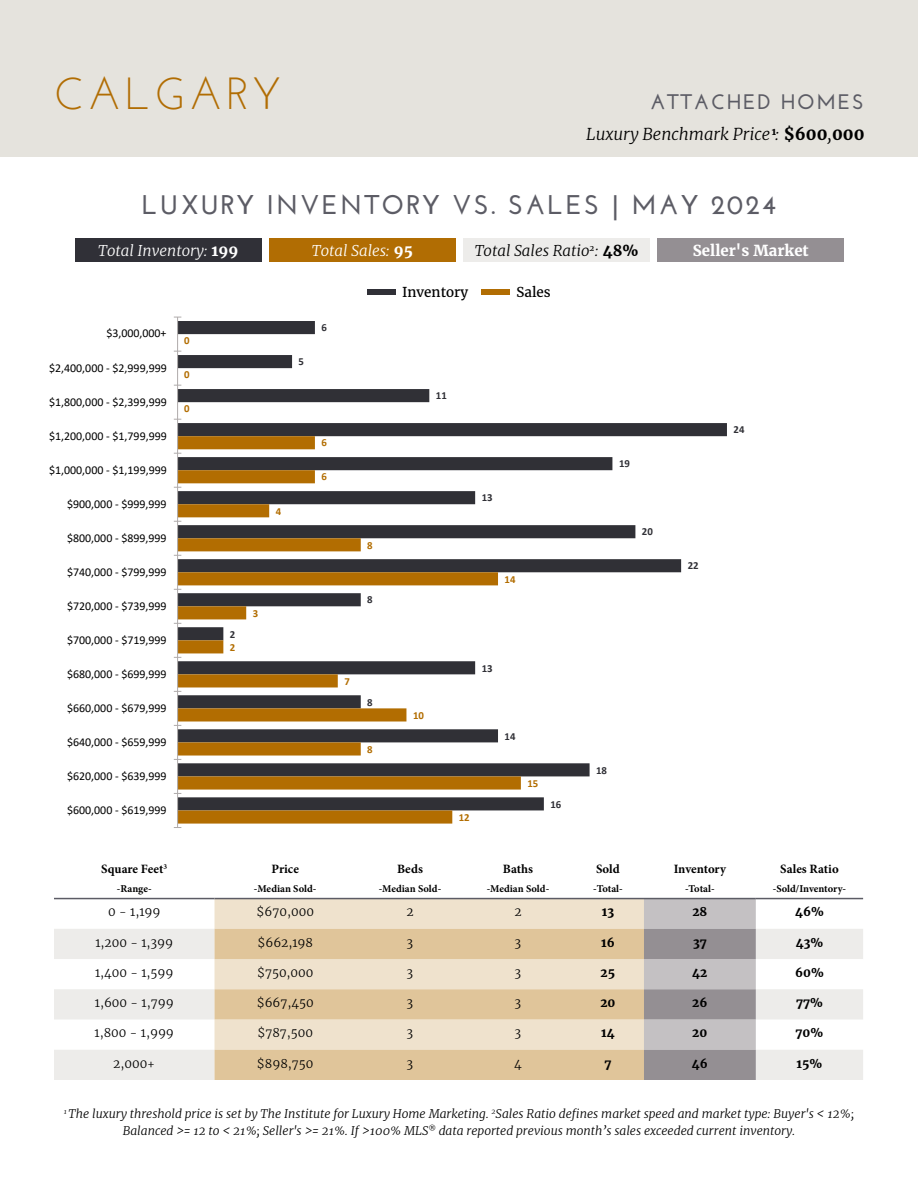
<style>
.page{position:relative;width:918px;height:1188px;background:#fff}
.page>*{position:absolute;margin:0;border:0;box-sizing:border-box;transform-origin:0 0}
.t1{font:45px "Josefin Sans";letter-spacing:.08em;color:#b16d03}
.t2{font:700 27px "Josefin Sans";letter-spacing:.08em;color:#5c5c65}
.t3{font:700 21px "Josefin Sans";letter-spacing:.08em;color:#5c5c65}
.t4{font:italic 300 16.5px "Merriweather";color:#000}
.t5{font:italic 300 15px "Merriweather";color:#fff}
.t6{font:italic 300 15px "Merriweather";color:#000}
.t7{font:700 15px "Merriweather";color:#fff}
.t8{font:13.5px "Merriweather";color:#000}
.t9{font:700 12.75px "Minion Pro";color:#000}
.t10{font:12px "Calibri";color:#000}
.t11{font:italic 300 12px/16.5px "Merriweather";color:#000;text-align:center}
.t12{font:300 12px "Merriweather";color:#000}
.t13{font:700 12px "Merriweather";color:#000}
.t14{font:700 10.8px "Calibri";color:#303036}
.t15{font:700 10.8px "Calibri";color:#b26d01}
.t16{font:700 10.5px "Minion Pro";color:#000}
.s1{font-weight:700;font-style:normal}
</style>
<div class="page">
<div style="left:0;top:0;width:918px;height:158px;background:#e5e3dd"></div>
<div style="left:215px;top:899px;width:429px;height:30px;background:#efe2cd"></div>
<svg style="left:54px;top:929px;width:809px;height:151px;fill:#edecea"></svg>
<svg style="left:215px;top:929px;width:429px;height:151px;background:#e6d0ae"></svg>
<svg style="left:644px;top:899px;width:112px;height:181px;background:#aca8ab"></svg>
<hr style="left:54px;top:898px;width:161px;height:1px;background:#5c5c65">
<hr style="left:215px;top:898px;width:141px;height:1px;background:#5c5c65">
<hr style="left:356px;top:898px;width:108px;height:1px;background:#5c5c65">
<hr style="left:464px;top:898px;width:108px;height:1px;background:#5c5c65">
<hr style="left:572px;top:898px;width:72px;height:1px;background:#5c5c65">
<hr style="left:644px;top:898px;width:112px;height:1px;background:#5c5c65">
<hr style="left:756px;top:898px;width:107px;height:1px;background:#5c5c65">
<svg style="left:178px;top:321px;width:549px;height:489px"></svg>
<svg style="left:178px;top:436px;width:343px;height:388px"></svg>
<hr style="left:177px;top:317px;width:1px;height:511px;background:#afabab">
<div style="left:367px;top:289px;width:29px;height:5px;background:#303037"></div>
<div style="left:482px;top:289px;width:28px;height:5px;background:#b16d03"></div>
<div style="left:657px;top:238px;width:187px;height:24px;background:#948f93"></div>
<div style="left:75px;top:238px;width:187px;height:24px;background:#303037"></div>
<div style="left:269px;top:238px;width:187px;height:24px;background:#b16d03"></div>
<div style="left:463px;top:238px;width:187px;height:24px;background:#edecea"></div>
<h1 class="t1" style="left:54px;top:65px;width:229px">CALGARY</h1>
<h3 class="t3" style="left:650px;top:89px;width:215px">ATTACHED HOMES</h3>
<h3 class="t4" style="left:586px;top:122px;width:280px">Luxury Benchmark Price <sup>1</sup>: <span class="s1">$600</span>,<span class="s1">000</span></h3>
<h2 class="t2" style="left:142px;top:188px;width:636px">LUXURY INVENTORY VS. SALES | MAY 2024</h2>
<p class="t5" style="left:98px;top:240px;width:142px">Total Inventory: <span class="s1">199</span></p>
<p class="t5" style="left:312px;top:240px;width:102px">Total Sales: <span class="s1">95</span></p>
<p class="t6" style="left:475px;top:240px;width:165px">Total Sales Ratio<sup>2</sup> : <span class="s1">48%</span></p>
<p class="t7" style="left:693px;top:241px;width:117px">Seller's Market</p>
<p class="t10" style="left:106px;top:325px;width:62px">$3,000,000+</p>
<p class="t10" style="left:49px;top:359px;width:119px">$2,400,000 - $2,999,999</p>
<p class="t10" style="left:49px;top:393px;width:119px">$1,800,000 - $2,399,999</p>
<p class="t10" style="left:49px;top:427px;width:119px">$1,200,000 - $1,799,999</p>
<p class="t10" style="left:49px;top:461px;width:119px">$1,000,000 - $1,199,999</p>
<p class="t10" style="left:67px;top:495px;width:101px">$900,000 - $999,999</p>
<p class="t10" style="left:67px;top:529px;width:101px">$800,000 - $899,999</p>
<p class="t10" style="left:67px;top:563px;width:101px">$740,000 - $799,999</p>
<p class="t10" style="left:67px;top:597px;width:101px">$720,000 - $739,999</p>
<p class="t10" style="left:67px;top:631px;width:101px">$700,000 - $719,999</p>
<p class="t10" style="left:67px;top:666px;width:101px">$680,000 - $699,999</p>
<p class="t10" style="left:67px;top:700px;width:101px">$660,000 - $679,999</p>
<p class="t10" style="left:67px;top:734px;width:101px">$640,000 - $659,999</p>
<p class="t10" style="left:67px;top:768px;width:101px">$620,000 - $639,999</p>
<p class="t10" style="left:67px;top:802px;width:101px">$600,000 - $619,999</p>
<p class="t15" style="left:184px;top:333px;width:7px">0</p>
<p class="t15" style="left:184px;top:367px;width:7px">0</p>
<p class="t15" style="left:184px;top:401px;width:7px">0</p>
<p class="t9" style="left:101px;top:860px;width:67px">Square Feet<sup>3</sup></p>
<p class="t16" style="left:117px;top:882px;width:36px">-Range-</p>
<p class="t14" style="left:230px;top:626px;width:7px">2</p>
<p class="t15" style="left:230px;top:639px;width:7px">2</p>
<p class="t14" style="left:299px;top:354px;width:7px">5</p>
<p class="t14" style="left:321px;top:320px;width:7px">6</p>
<p class="t15" style="left:276px;top:503px;width:7px">4</p>
<p class="t15" style="left:321px;top:435px;width:7px">6</p>
<p class="t15" style="left:321px;top:469px;width:7px">6</p>
<p class="t15" style="left:253px;top:605px;width:7px">3</p>
<p class="t8" style="left:402px;top:284px;width:68px">Inventory</p>
<p class="t8" style="left:516px;top:284px;width:36px">Sales</p>
<p class="t14" style="left:436px;top:388px;width:12px">11</p>
<p class="t15" style="left:367px;top:537px;width:7px">8</p>
<p class="t14" style="left:367px;top:592px;width:7px">8</p>
<p class="t14" style="left:482px;top:490px;width:12px">13</p>
<p class="t15" style="left:505px;top:571px;width:12px">14</p>
<p class="t9" style="left:272px;top:860px;width:29px">Price</p>
<p class="t16" style="left:254px;top:882px;width:64px">-Median Sold-</p>
<p class="t15" style="left:344px;top:673px;width:7px">7</p>
<p class="t14" style="left:367px;top:694px;width:7px">8</p>
<p class="t15" style="left:367px;top:742px;width:7px">8</p>
<p class="t15" style="left:413px;top:708px;width:12px">10</p>
<p class="t9" style="left:397px;top:860px;width:27px">Beds</p>
<p class="t16" style="left:379px;top:882px;width:64px">-Median Sold-</p>
<p class="t14" style="left:482px;top:660px;width:12px">13</p>
<p class="t15" style="left:459px;top:810px;width:12px">12</p>
<p class="t14" style="left:505px;top:728px;width:12px">14</p>
<p class="t15" style="left:528px;top:776px;width:12px">15</p>
<p class="t14" style="left:550px;top:796px;width:12px">16</p>
<p class="t9" style="left:503px;top:860px;width:32px">Baths</p>
<p class="t16" style="left:487px;top:882px;width:64px">-Median Sold-</p>
<p class="t14" style="left:619px;top:456px;width:12px">19</p>
<p class="t14" style="left:642px;top:524px;width:12px">20</p>
<p class="t14" style="left:688px;top:558px;width:12px">22</p>
<p class="t14" style="left:734px;top:422px;width:12px">24</p>
<p class="t14" style="left:596px;top:762px;width:12px">18</p>
<p class="t9" style="left:596px;top:860px;width:25px">Sold</p>
<p class="t16" style="left:593px;top:882px;width:31px">-Total-</p>
<p class="t9" style="left:674px;top:860px;width:54px">Inventory</p>
<p class="t16" style="left:685px;top:882px;width:31px">-Total-</p>
<p class="t9" style="left:780px;top:860px;width:60px">Sales Ratio</p>
<p class="t16" style="left:773px;top:882px;width:75px">-Sold/Inventory-</p>
<p class="t12" style="left:108px;top:905px;width:54px">0 - 1,199</p>
<p class="t12" style="left:257px;top:905px;width:59px">$670,000</p>
<p class="t12" style="left:406px;top:905px;width:9px">2</p>
<p class="t12" style="left:514px;top:905px;width:9px">2</p>
<p class="t13" style="left:602px;top:905px;width:14px">13</p>
<p class="t13" style="left:692px;top:905px;width:17px">28</p>
<p class="t13" style="left:795px;top:905px;width:30px">46%</p>
<p class="t12" style="left:95px;top:935px;width:79px">1,200 - 1,399</p>
<p class="t12" style="left:257px;top:935px;width:57px">$662,198</p>
<p class="t12" style="left:407px;top:935px;width:8px">3</p>
<p class="t12" style="left:515px;top:935px;width:8px">3</p>
<p class="t13" style="left:601px;top:935px;width:15px">16</p>
<p class="t13" style="left:693px;top:935px;width:15px">37</p>
<p class="t13" style="left:796px;top:935px;width:29px">43%</p>
<p class="t12" style="left:95px;top:965px;width:80px">1,400 - 1,599</p>
<p class="t12" style="left:257px;top:965px;width:58px">$750,000</p>
<p class="t12" style="left:407px;top:965px;width:8px">3</p>
<p class="t12" style="left:515px;top:965px;width:8px">3</p>
<p class="t13" style="left:601px;top:965px;width:16px">25</p>
<p class="t13" style="left:692px;top:965px;width:17px">42</p>
<p class="t13" style="left:795px;top:965px;width:30px">60%</p>
<p class="t12" style="left:95px;top:995px;width:80px">1,600 - 1,799</p>
<p class="t12" style="left:257px;top:995px;width:59px">$667,450</p>
<p class="t12" style="left:407px;top:995px;width:8px">3</p>
<p class="t12" style="left:515px;top:995px;width:8px">3</p>
<p class="t13" style="left:600px;top:995px;width:17px">20</p>
<p class="t13" style="left:692px;top:995px;width:17px">26</p>
<p class="t13" style="left:796px;top:995px;width:28px">77%</p>
<p class="t12" style="left:95px;top:1026px;width:81px">1,800 - 1,999</p>
<p class="t12" style="left:257px;top:1026px;width:57px">$787,500</p>
<p class="t12" style="left:407px;top:1026px;width:8px">3</p>
<p class="t12" style="left:515px;top:1026px;width:8px">3</p>
<p class="t13" style="left:601px;top:1026px;width:15px">14</p>
<p class="t13" style="left:692px;top:1026px;width:17px">20</p>
<p class="t13" style="left:796px;top:1026px;width:29px">70%</p>
<p class="t12" style="left:113px;top:1056px;width:43px">2,000+</p>
<p class="t12" style="left:257px;top:1056px;width:58px">$898,750</p>
<p class="t12" style="left:407px;top:1056px;width:8px">3</p>
<p class="t12" style="left:514px;top:1056px;width:9px">4</p>
<p class="t13" style="left:604px;top:1056px;width:8px">7</p>
<p class="t13" style="left:692px;top:1056px;width:18px">46</p>
<p class="t13" style="left:797px;top:1056px;width:27px">15%</p>
<p class="t11" style="left:64px;top:1105px;width:792px"><sup>1</sup> The luxury threshold price is set by The Institute for Luxury Home Marketing. <sup>2</sup>Sales Ratio defines market speed and market type: Buyer's &lt; 12%;<br>Balanced &gt;= 12 to &lt; 21%; Seller's &gt;= 21%. If &gt;100% MLS<sup>®</sup> data reported previous month’s sales exceeded current inventory.</p>
</div>
